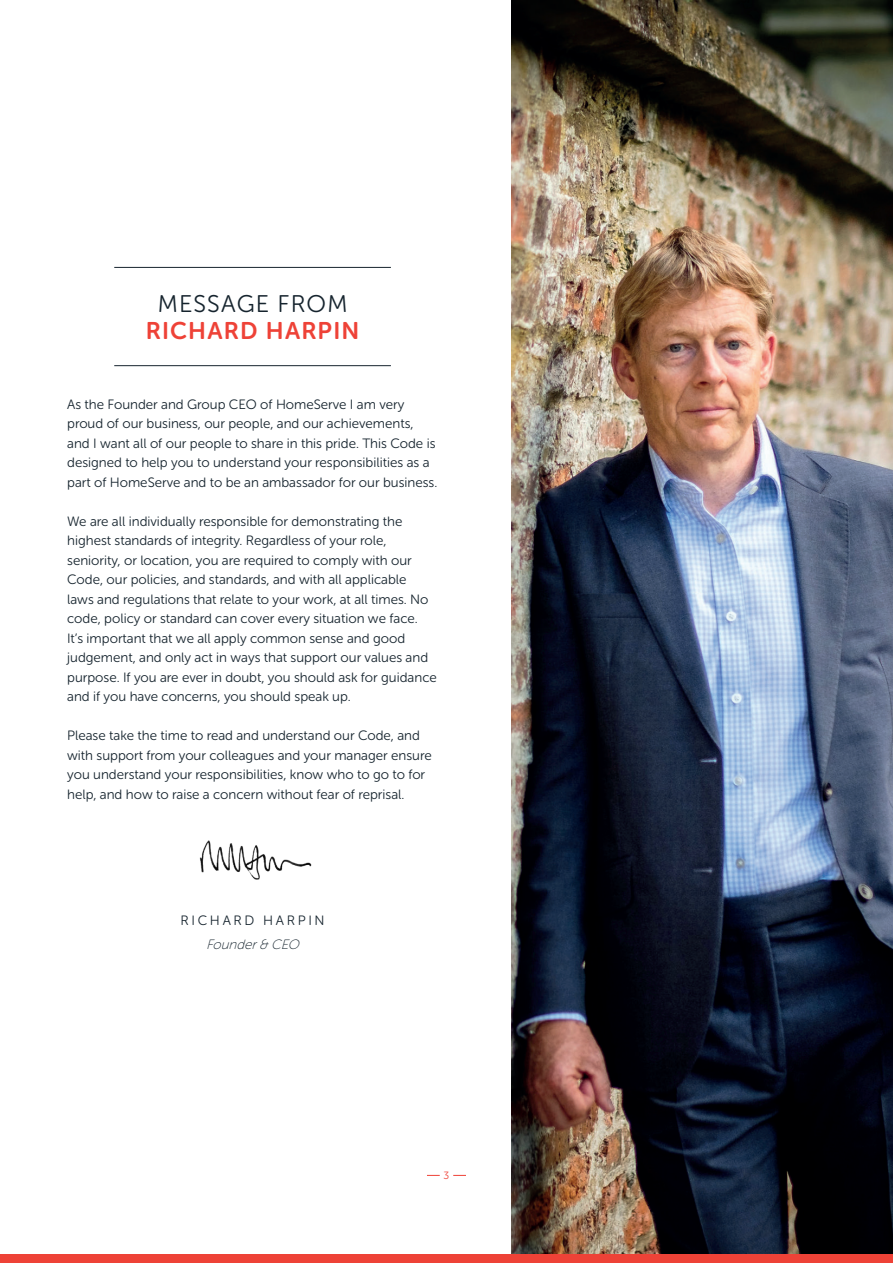
<style>
.page{position:relative;width:893px;height:1263px;background:#fff}
.page>*{position:absolute;margin:0;border:0;box-sizing:border-box;transform-origin:0 0}
.Chapter_Title_-_Alig{font:24px/27px "Museo Sans Rounded 700";letter-spacing:.05em;color:#ee4237;text-align:center}
.Body_Text{font:13.5px/19.5px "Museo Sans Rounded 300";color:#16242e}
.Byline_Title_-_Align{font:13.5px "Museo Sans Rounded 300";letter-spacing:.2em;color:#16242e}
.Byline_Title_-_Align-2{font:italic 13.5px "Museo Sans Rounded 100";color:#16242e}
.t1{font:10.5px "Museo Sans Rounded 300";color:#ee4237}
.s1{font-family:"Museo Sans Rounded 300";color:#16242e}
</style>
<div class="page">
<hr style="left:114px;top:267px;width:277px;height:1px;background:#16242e">
<hr style="left:114px;top:365px;width:277px;height:1px;background:#16242e">
<img style="left:199px;top:840px;width:113px;height:39px">
<svg style="left:427px;top:1175px;width:13px;height:1px"></svg>
<svg style="left:453px;top:1175px;width:13px;height:1px"></svg>
<img style="left:511px;top:0;width:382px;height:1254px">
<div style="left:0;top:1254px;width:893px;height:9px;background:#ee4237"></div>
<p class="Chapter_Title_-_Alig" style="left:146px;top:290px;width:215px"><span class="s1">MESSAGE FROM<br></span>RICHARD HARPIN</p>
<p class="Body_Text" style="left:67px;top:395px;width:372px">As the Founder and Group CEO of HomeServe I am very proud of our business, our people, and our achievements, and I want all of our people to share in this pride. This Code is designed to help you to understand your responsibilities as a part of HomeServe and to be an ambassador for our business.</p>
<p class="Body_Text" style="left:67px;top:512px;width:371px">We are all individually responsible for demonstrating the highest standards of integrity. Regardless of your role, seniority, or location, you are required to comply with our Code, our policies, and standards, and with all applicable<br>laws and regulations that relate to your work, at all times. No code, policy or standard can cover every situation we face.<br>It’s important that we all apply common sense and good judgement, and only act in ways that support our values and purpose. If you are ever in doubt, you should ask for guidance and if you have concerns, you should speak up.</p>
<p class="Body_Text" style="left:67px;top:726px;width:366px">Please take the time to read and understand our Code, and with support from your colleagues and your manager ensure you understand your responsibilities, know who to go to for help, and how to raise a concern without fear of reprisal.</p>
<p class="Byline_Title_-_Align" style="left:180px;top:913px;width:146px">RICHARD HARPIN</p>
<p class="Byline_Title_-_Align-2" style="left:206px;top:937px;width:98px">Founder&amp; CEO</p>
<p class="t1" style="left:444px;top:1170px;width:7px">3</p>
</div>
